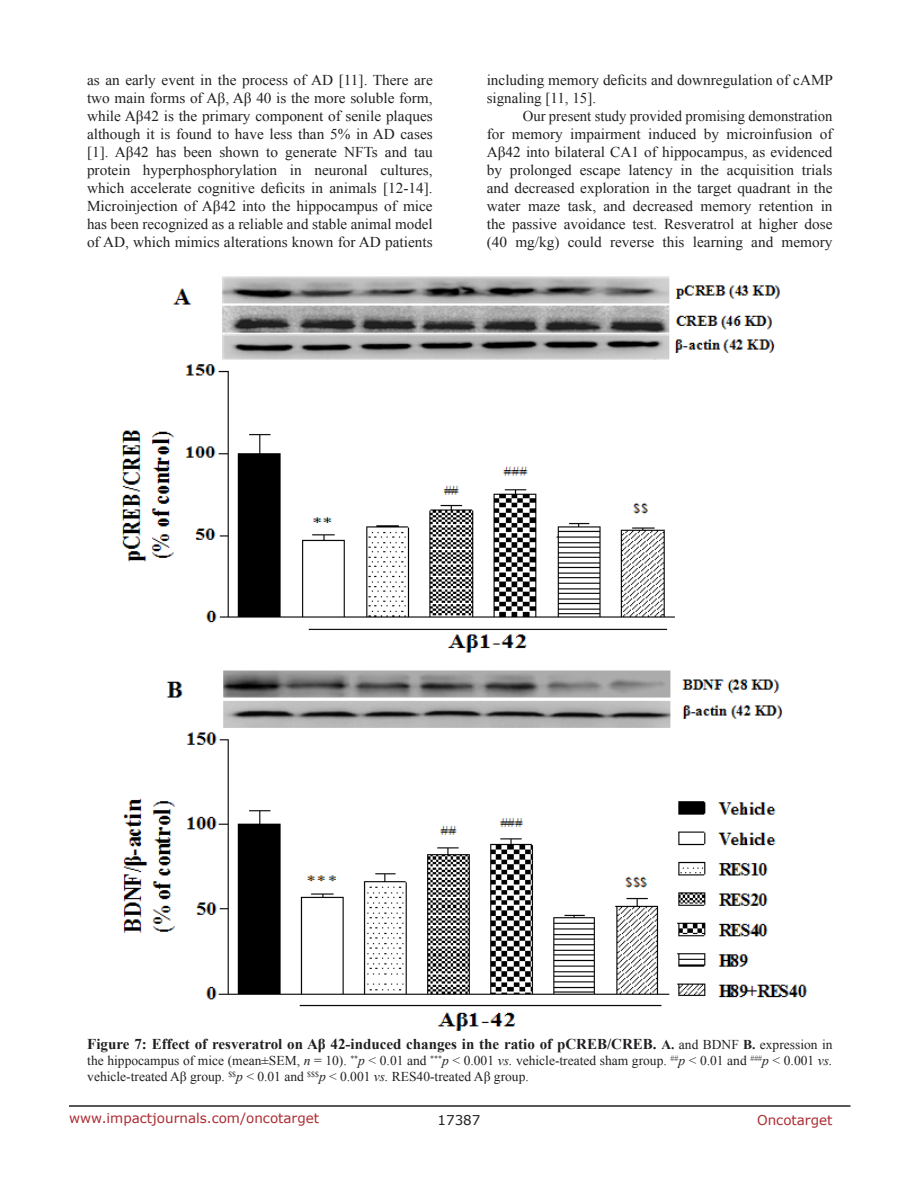
<style>
.page{position:relative;width:918px;height:1188px;background:#fff}
.page>*{position:absolute;margin:0;border:0;box-sizing:border-box;transform-origin:0 0}
.BodyText{font:15px/18px "Times New Roman";color:#221f22;text-align:justify}
.FigureText{font:700 15px "Times New Roman";color:#221f22}
.FigureText-2{font:13.5px/16.2px "Times New Roman";color:#221f22}
.t1{font:13.5px "Verdana";color:#ac2b31}
.t2{font:13.5px "Verdana";color:#221f22}
.s1{font-size:13.5px}
.s2{font-weight:400;font-size:13.5px}
.s3{font-style:italic}
</style>
<div class="page">
<hr style="left:69px;top:1105px;width:781px;height:2px;background:#231f20">
<img style="left:121px;top:276px;width:686px;height:755px">
<p class="BodyText" style="left:87px;top:71px;width:347px">as an early event in the process of AD [11]. There are two main forms of Aβ, Aβ 40 is the more soluble form, while Aβ42 is the primary component of senile plaques although it is found to have less than 5% in AD cases [1]. Aβ42 has been shown to generate NFTs and tau protein hyperphosphorylation in neuronal cultures, which accelerate cognitive deficits in animals [12-14].<br>Microinjection of Aβ42 into the hippocampus of mice has been recognized as a reliable and stable animal model of AD, which mimics alterations known for AD patients</p>
<p class="BodyText" style="left:487px;top:71px;width:348px">including memory deficits and downregulation of cAMP signaling [11, 15].</p>
<p class="BodyText" style="left:487px;top:107px;width:347px;text-indent:36px">Our present study provided promising demonstration for memory impairment induced by microinfusion of Aβ42 into bilateral CA1 of hippocampus, as evidenced by prolonged escape latency in the acquisition trials and decreased exploration in the target quadrant in the water maze task, and decreased memory retention in the passive avoidance test. Resveratrol at higher dose (40 mg/kg) could reverse this learning and memory</p>
<p class="FigureText" style="left:87px;top:1034px;width:747px">Figure 7: Effect of resveratrol on Aβ 42-induced changes in the ratio of pCREB/CREB. <span class="s1">A.</span> <span class="s2">and BDNF</span> <span class="s1">B.</span> <span class="s2">expression in</span></p>
<p class="FigureText-2" style="left:87px;top:1052px;width:747px">the hippocampus of mice (mean±SEM, <span class="s3">n</span> = 10). <sup>**</sup><span class="s3">p</span> &lt; 0.01 and <sup>***</sup><span class="s3">p</span> &lt; 0.001 <span class="s3">vs.</span> vehicle-treated sham group. <sup>##</sup><span class="s3">p</span> &lt; 0.01 and <sup>###</sup><span class="s3">p</span> &lt; 0.001 <span class="s3">vs. </span>vehicle-treated Aβ group. <sup>$$</sup><span class="s3">p</span> &lt; 0.01 and <sup>$$$</sup><span class="s3">p</span> &lt; 0.001 <span class="s3">vs.</span> RES40-treated Aβ group.</p>
<p class="t1" style="left:69px;top:1109px;width:252px">www.impactjournals.com/oncotarget</p>
<p class="t2" style="left:438px;top:1111px;width:44px">17387</p>
<p class="t1" style="left:757px;top:1111px;width:77px">Oncotarget</p>
</div>
